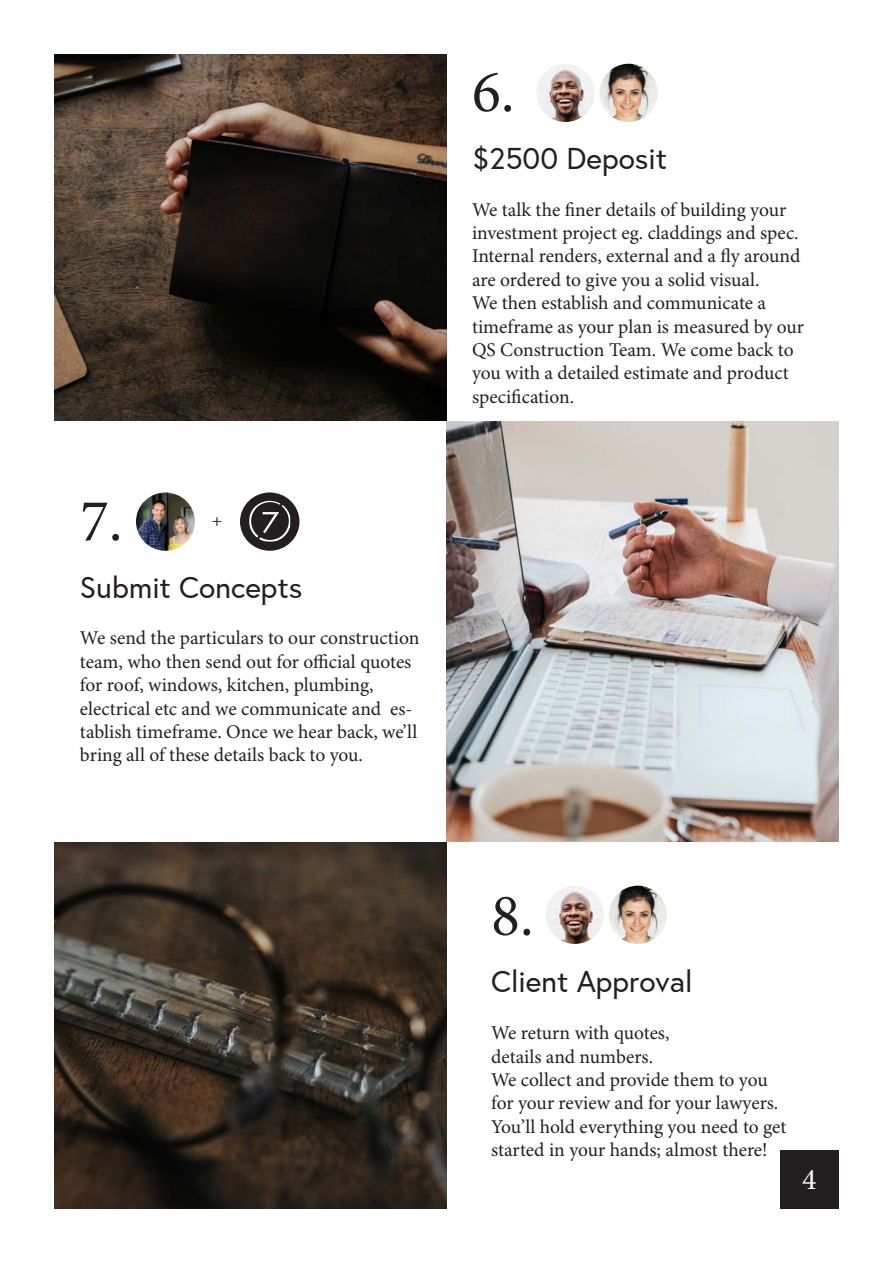
<style>
.page{position:relative;width:893px;height:1263px;background:#fff}
.page>*{position:absolute;margin:0;border:0;box-sizing:border-box;transform-origin:0 0}
.t1{font:60px "Minion Pro";color:#231f20}
.t2{font:30px "Europa";color:#231f20}
.t3{font:30px "Minion Pro";color:#fff}
.t4{font:19.5px/23.4px "Minion Pro";letter-spacing:-.005em;color:#231f20}
.t5{font:18px "Minion Pro";color:#231f20}
</style>
<div class="page">
<img style="left:136px;top:492px;width:59px;height:59px;border-radius:29px">
<img style="left:536px;top:64px;width:59px;height:58px;border-radius:29px">
<img style="left:599px;top:64px;width:59px;height:58px;border-radius:29px">
<img style="left:54px;top:54px;width:392px;height:367px">
<img style="left:446px;top:421px;width:393px;height:421px">
<div style="left:240px;top:492px;width:59px;height:59px;background:#231f20;border-radius:50%"></div>
<img style="left:249px;top:501px;width:41px;height:41px">
<img style="left:54px;top:842px;width:392px;height:367px">
<img style="left:546px;top:886px;width:58px;height:58px;border-radius:29px">
<img style="left:609px;top:886px;width:58px;height:58px;border-radius:29px">
<div style="left:781px;top:1151px;width:58px;height:58px;background:#231f20"></div>
<p class="t1" style="left:80px;top:485px;width:44px">7.</p>
<p class="t2" style="left:80px;top:569px;width:224px">Submit Concepts</p>
<p class="t4" style="left:80px;top:627px;width:341px">We send the particulars to our construction team, who then send out for official quotes for roof, windows, kitchen, plumbing,</p>
<p class="t4" style="left:80px;top:697px;width:339px">electrical etc and we communicate and es&shy;tablish timeframe. Once we hear back, we’ll bring all of these details back to you.</p>
<p class="t5" style="left:212px;top:509px;width:12px">+</p>
<p class="t1" style="left:472px;top:56px;width:44px">6.</p>
<p class="t2" style="left:472px;top:140px;width:197px">$2500 Deposit</p>
<p class="t4" style="left:472px;top:198px;width:330px">We talk the finer details of building your investment project eg. claddings and spec.<br>Internal renders, external and a fly around are ordered to give you a solid visual.</p>
<p class="t4" style="left:472px;top:292px;width:296px">We then establish and communicate a</p>
<p class="t4" style="left:472px;top:315px;width:334px">timeframe as your plan is measured by our QS Construction Team. We come back to you with a detailed estimate and product specification.</p>
<p class="t1" style="left:491px;top:880px;width:44px">8.</p>
<p class="t2" style="left:491px;top:964px;width:203px">Client Approval</p>
<p class="t4" style="left:491px;top:1022px;width:180px">We return with quotes, details and numbers.</p>
<p class="t4" style="left:491px;top:1069px;width:278px">We collect and provide them to you</p>
<p class="t4" style="left:491px;top:1092px;width:289px">for your review and for your lawyers.</p>
<p class="t4" style="left:491px;top:1116px;width:297px">You’ll hold everything you need to get started in your hands; almost there!</p>
<p class="t3" style="left:802px;top:1161px;width:16px">4</p>
</div>
